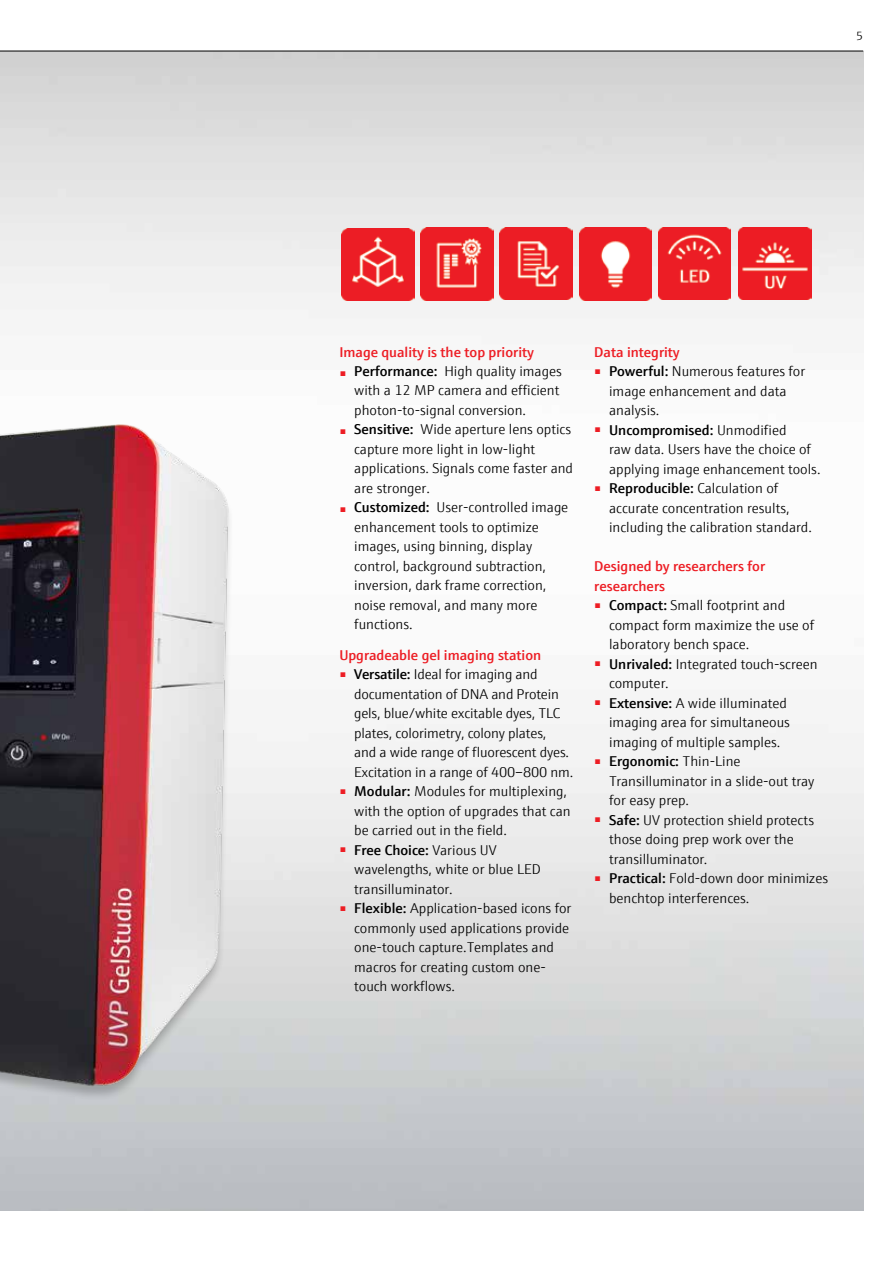
<style>
.page{position:relative;width:893px;height:1263px;background:#fff}
.page>*{position:absolute;margin:0;border:0;box-sizing:border-box;transform-origin:0 0}
.t1{font:300 14.25px/19.5px "E+H Sans";color:#000}
.t2{font:600 14.25px/19.5px "E+H Sans";color:#ed1d24}
.t3{font:300 12px "E+H Sans";color:#000}
.s1{font-size:10.05px;color:#ed1d24}
.s2{font-weight:600}
</style>
<div class="page">
<img style="left:0;top:52px;width:863px;height:1159px">
<img style="left:0;top:371px;width:348px;height:813px">
<img style="left:342px;top:228px;width:72px;height:72px">
<img style="left:421px;top:228px;width:72px;height:72px">
<img style="left:500px;top:228px;width:72px;height:72px">
<img style="left:579px;top:228px;width:72px;height:72px">
<img style="left:659px;top:228px;width:72px;height:72px">
<img style="left:739px;top:228px;width:72px;height:72px">
<hr style="left:0;top:51px;width:863px;height:1px;background:#000">
<p class="t3" style="left:856px;top:27px;width:8px">5</p>
<p class="t2" style="left:339px;top:341px;width:196px">Image quality is the top priority</p>
<p class="t1" style="left:354px;top:360px;width:209px;text-indent:-15px"><span class="s1">■</span> <span class="s2">Performance:</span> High quality images with a 12 MP camera and efficient photon-to-signal conversion.</p>
<p class="t1" style="left:354px;top:418px;width:220px;text-indent:-15px"><span class="s1">■</span> <span class="s2">Sensitive:</span> Wide aperture lens optics capture more light in low-light applications. Signals come faster and are stronger.</p>
<p class="t1" style="left:354px;top:496px;width:216px;text-indent:-15px"><span class="s1">■</span> <span class="s2">Customized:</span> User-controlled image enhancement tools to optimize images, using binning, display control, background subtraction, inversion, dark frame correction, noise removal, and many more functions.</p>
<p class="t2" style="left:339px;top:644px;width:203px">Upgradeable gel imaging station</p>
<p class="t1" style="left:354px;top:664px;width:221px;text-indent:-15px"><sup>■</sup> <span class="s2">Versatile:</span> Ideal for imaging and documentation of DNA and Protein gels, blue/white excitable dyes, TLC plates, colorimetry, colony plates,<br>and a wide range of fluorescent dyes.<br>Excitation in a range of 400–800 nm.</p>
<p class="t1" style="left:354px;top:781px;width:218px;text-indent:-15px"><sup>■</sup> <span class="s2">Modular:</span> Modules for multiplexing, with the option of upgrades that can be carried out in the field.</p>
<p class="t1" style="left:354px;top:839px;width:188px;text-indent:-15px"><sup>■</sup> <span class="s2">Free Choice:</span> Various UV wavelengths, white or blue LED transilluminator.</p>
<p class="t1" style="left:354px;top:898px;width:219px;text-indent:-15px"><sup>■</sup> <span class="s2">Flexible:</span> Application-based icons for commonly used applications provide one-touch capture.Templates and macros for creating custom one&shy;touch workflows.</p>
<p class="t2" style="left:594px;top:341px;width:87px">Data integrity</p>
<p class="t1" style="left:609px;top:361px;width:198px;text-indent:-15px"><sup>■</sup> <span class="s2">Powerful:</span> Numerous features for image enhancement and data analysis.</p>
<p class="t1" style="left:609px;top:419px;width:213px;text-indent:-15px"><sup>■</sup> <span class="s2">Uncompromised:</span> Unmodified<br>raw data. Users have the choice of applying image enhancement tools.</p>
<p class="t1" style="left:609px;top:478px;width:204px;text-indent:-15px"><sup>■</sup> <span class="s2">Reproducible:</span> Calculation of accurate concentration results, including the calibration standard.</p>
<p class="t2" style="left:594px;top:556px;width:172px">Designed by researchers for researchers</p>
<p class="t1" style="left:609px;top:595px;width:207px;text-indent:-15px"><sup>■</sup> <span class="s2">Compact:</span> Small footprint and compact form maximize the use of laboratory bench space.</p>
<p class="t1" style="left:609px;top:653px;width:210px;text-indent:-15px"><sup>■</sup> <span class="s2">Unrivaled:</span> Integrated touch-screen computer.</p>
<p class="t1" style="left:609px;top:692px;width:182px;text-indent:-15px"><sup>■</sup> <span class="s2">Extensive:</span> A wide illuminated imaging area for simultaneous imaging of multiple samples.</p>
<p class="t1" style="left:609px;top:751px;width:207px;text-indent:-15px"><sup>■</sup> <span class="s2">Ergonomic:</span> Thin-Line<br>Transilluminator in a slide-out tray for easy prep.</p>
<p class="t1" style="left:609px;top:809px;width:206px;text-indent:-15px"><sup>■</sup> <span class="s2">Safe:</span> UV protection shield protects those doing prep work over the transilluminator.</p>
<p class="t1" style="left:609px;top:868px;width:220px;text-indent:-15px"><sup>■</sup> <span class="s2">Practical:</span> Fold-down door minimizes benchtop interferences.</p>
</div>
